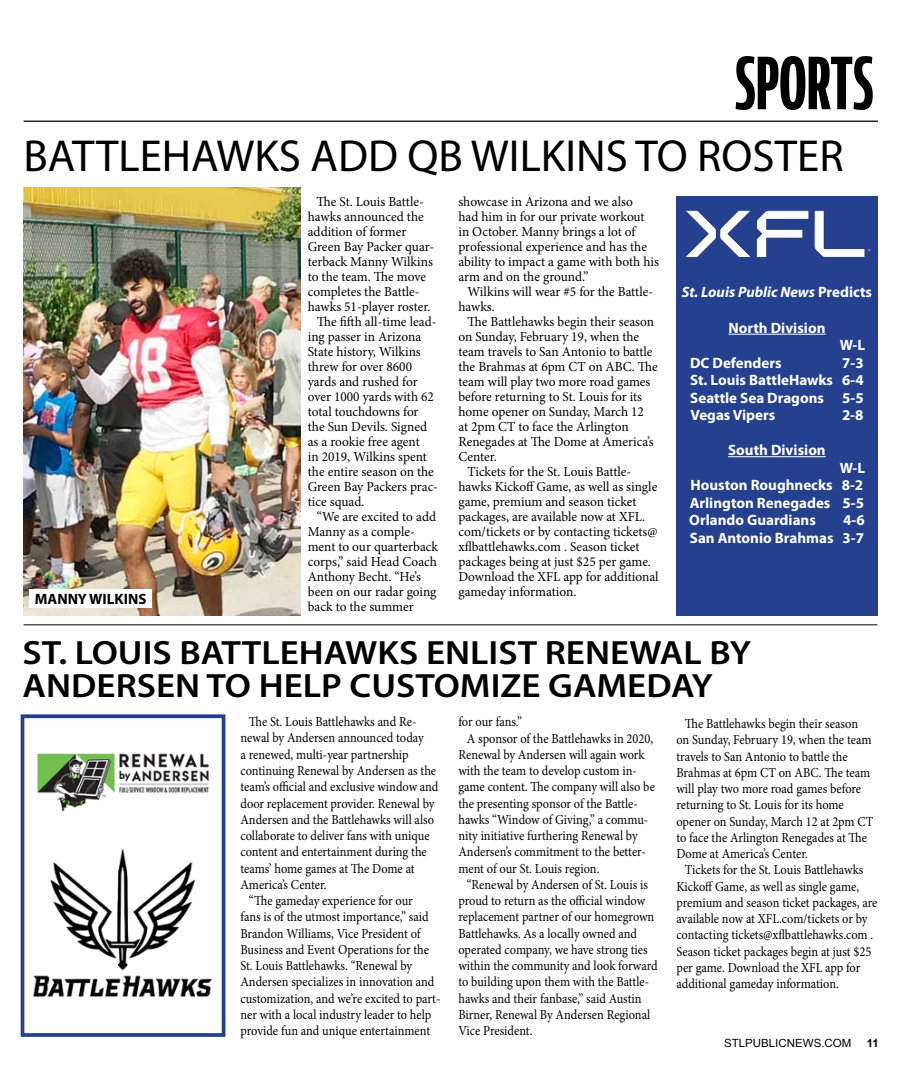
<style>
.page{position:relative;width:900px;height:1080px;background:#fff}
.page>*{position:absolute;margin:0;border:0;box-sizing:border-box;transform-origin:0 0}
.t1{font:500 extra-condensed 75px "Coegit W01";color:#000}
.t2{font:45px "Myriad Pro";color:#000}
.t3{font:600 33.75px/32.5px "Myriad Pro";color:#000;scale:1.1 1}
.t4{font:700 15px/17.5px "Myriad Pro";color:#fff;text-align:justify}
.t5{font:italic 700 15px "Myriad Pro";color:#fff}
.t6{font:700 15px "Myriad Pro";color:#000}
.t7{font:13.75px/16.2px "Minion Pro";color:#000;scale:.9 1}
.t8{font:13.75px/15px "Minion Pro";color:#000}
.t9{font:11.25px "Arial Narrow";color:#000;scale:1.25 1}
.t10{font:700 11.25px "Arial";color:#000}
.s1{font-style:normal}
</style>
<div class="page">
<hr style="left:24px;top:121px;width:854px;height:1px;background:#000">
<img style="left:24px;top:187px;width:277px;height:428px">
<div style="left:676px;top:196px;width:202px;height:419px;background:#25408f"></div>
<hr style="left:728px;top:334px;width:97px;height:1px;background:#fff">
<hr style="left:728px;top:456px;width:98px;height:1px;background:#fff">
<img style="left:685px;top:210px;width:186px;height:47px">
<div style="left:29px;top:589px;width:123px;height:19px;background:#fff"></div>
<hr style="left:24px;top:625px;width:853px;height:1px;background:#000">
<img style="left:33px;top:753px;width:180px;height:245px">
<div style="left:21px;top:714px;width:204px;height:323px;border:4px solid #25408f"></div>
<h1 class="t1" style="left:735px;top:43px;width:140px">SPORTS</h1>
<h2 class="t2" style="left:24px;top:129px;width:821px">BATTLEHAWKS ADD QB WILKINS TO ROSTER</h2>
<p class="t6" style="left:35px;top:590px;width:113px">MANNY WILKINS</p>
<p class="t8" style="left:317px;top:194px;width:109px">The St. Louis Battle-</p>
<p class="t8" style="left:308px;top:209px;width:118px">hawks announced the</p>
<p class="t8" style="left:308px;top:224px;width:100px">addition of former</p>
<p class="t8" style="left:308px;top:239px;width:128px">Green Bay Packer quar-</p>
<p class="t8" style="left:308px;top:254px;width:127px">terback Manny Wilkins</p>
<p class="t8" style="left:308px;top:269px;width:120px">to the team. The move</p>
<p class="t8" style="left:308px;top:284px;width:113px">completes the Battle-</p>
<p class="t8" style="left:308px;top:299px;width:124px">hawks 51-player roster.</p>
<p class="t8" style="left:317px;top:314px;width:121px">The fifth all-time lead-</p>
<p class="t8" style="left:308px;top:329px;width:115px">ing passer in Arizona</p>
<p class="t8" style="left:308px;top:344px;width:115px">State history, Wilkins</p>
<p class="t8" style="left:308px;top:359px;width:106px">threw for over 8600</p>
<p class="t8" style="left:308px;top:374px;width:111px">yards and rushed for</p>
<p class="t8" style="left:308px;top:389px;width:128px">over 1000 yards with 62</p>
<p class="t8" style="left:308px;top:404px;width:112px">total touchdowns for</p>
<p class="t8" style="left:308px;top:419px;width:121px">the Sun Devils. Signed</p>
<p class="t8" style="left:308px;top:434px;width:113px">as a rookie free agent</p>
<p class="t8" style="left:308px;top:449px;width:121px">in 2019, Wilkins spent</p>
<p class="t8" style="left:308px;top:464px;width:128px">the entire season on the</p>
<p class="t8" style="left:308px;top:479px;width:132px">Green Bay Packers prac-</p>
<p class="t8" style="left:308px;top:494px;width:58px">tice squad.</p>
<p class="t8" style="left:317px;top:509px;width:121px">“We are excited to add</p>
<p class="t8" style="left:308px;top:524px;width:109px">Manny as a comple-</p>
<p class="t8" style="left:308px;top:539px;width:132px">ment to our quarterback</p>
<p class="t8" style="left:308px;top:554px;width:131px">corps,” said Head Coach</p>
<p class="t8" style="left:308px;top:569px;width:115px">Anthony Becht. “He’s</p>
<p class="t8" style="left:308px;top:584px;width:130px">been on our radar going</p>
<p class="t8" style="left:308px;top:599px;width:107px">back to the summer</p>
<p class="t8" style="left:458px;top:194px;width:202px">showcase in Arizona and we also<br>had him in for our private workout<br>in October. Manny brings a lot of professional experience and has the ability to impact a game with both his arm and on the ground.”</p>
<p class="t8" style="left:458px;top:284px;width:196px;text-indent:9px">Wilkins will wear #5 for the Battle&shy;hawks.</p>
<p class="t8" style="left:468px;top:314px;width:188px">The Battlehawks begin their season</p>
<p class="t8" style="left:458px;top:329px;width:182px">on Sunday, February 19, when the</p>
<p class="t8" style="left:458px;top:344px;width:196px">team travels to San Antonio to battle</p>
<p class="t8" style="left:458px;top:359px;width:201px">the Brahmas at 6pm CT on ABC. The</p>
<p class="t8" style="left:458px;top:374px;width:194px">team will play two more road games</p>
<p class="t8" style="left:458px;top:389px;width:185px">before returning to St. Louis for its</p>
<p class="t8" style="left:458px;top:404px;width:187px">home opener on Sunday, March 12</p>
<p class="t8" style="left:458px;top:419px;width:172px">at 2pm CT to face the Arlington</p>
<p class="t8" style="left:458px;top:434px;width:197px">Renegades at The Dome at America’s</p>
<p class="t8" style="left:458px;top:449px;width:40px">Center.</p>
<p class="t8" style="left:468px;top:464px;width:165px">Tickets for the St. Louis Battle-</p>
<p class="t8" style="left:458px;top:479px;width:200px">hawks Kickoff Game, as well as single</p>
<p class="t8" style="left:458px;top:494px;width:180px">game, premium and season ticket</p>
<p class="t8" style="left:458px;top:509px;width:188px">packages, are available now at XFL.</p>
<p class="t8" style="left:458px;top:524px;width:201px">com/tickets or by contacting tickets@</p>
<p class="t8" style="left:458px;top:539px;width:183px">xflbattlehawks.com . Season ticket</p>
<p class="t8" style="left:458px;top:554px;width:194px">packages being at just $25 per game.</p>
<p class="t8" style="left:458px;top:569px;width:202px">Download the XFL app for additional</p>
<p class="t8" style="left:458px;top:584px;width:119px">gameday information.</p>
<p class="t5" style="left:682px;top:282px;width:192px">St. Louis Public News <span class="s1">Predicts</span></p>
<p class="t4" style="left:728px;top:318px;width:99px">North Division</p>
<p class="t4" style="left:840px;top:336px;width:27px">W-L</p>
<p class="t4" style="left:690px;top:353px;width:93px">DC Defenders</p>
<p class="t4" style="left:690px;top:353px;width:175px;text-indent:152px">7-3<br>St. Louis BattleHawks 6-4<br>Seattle Sea Dragons 5-5<br>Vegas Vipers</p>
<p class="t4" style="left:842px;top:406px;width:23px">2-8</p>
<p class="t4" style="left:728px;top:441px;width:99px">South Division</p>
<p class="t4" style="left:689px;top:458px;width:177px;text-align:left;text-indent:150px">W-L<br>Houston Roughnecks 8-2<br>Arlington Renegades 5-5<br>Orlando Guardians</p>
<p class="t4" style="left:690px;top:511px;width:176px;text-align:right">4-6<br>San Antonio Brahmas 3-7</p>
<h3 class="t3" style="left:22px;top:636px;width:664px">ST. LOUIS BATTLEHAWKS ENLIST RENEWAL BY<br>ANDERSEN TO HELP CUSTOMIZE GAMEDAY</h3>
<p class="t7" style="left:249px;top:714px;width:188px">The St. Louis Battlehawks and Re-</p>
<p class="t7" style="left:240px;top:730px;width:205px">newal by Andersen announced today</p>
<p class="t7" style="left:240px;top:746px;width:188px">a renewed, multi-year partnership</p>
<p class="t7" style="left:240px;top:763px;width:219px">continuing Renewal by Andersen as the</p>
<p class="t7" style="left:240px;top:779px;width:222px">team’s official and exclusive window and</p>
<p class="t7" style="left:240px;top:795px;width:217px">door replacement provider. Renewal by</p>
<p class="t7" style="left:240px;top:811px;width:217px">Andersen and the Battlehawks will also</p>
<p class="t7" style="left:240px;top:828px;width:212px">collaborate to deliver fans with unique</p>
<p class="t7" style="left:240px;top:844px;width:209px">content and entertainment during the</p>
<p class="t7" style="left:240px;top:860px;width:195px">teams’ home games at The Dome at</p>
<p class="t7" style="left:240px;top:876px;width:97px">America’s Center.</p>
<p class="t7" style="left:249px;top:893px;width:184px">“The gameday experience for our</p>
<p class="t7" style="left:240px;top:909px;width:211px">fans is of the utmost importance,” said</p>
<p class="t7" style="left:240px;top:925px;width:202px">Brandon Williams, Vice President of</p>
<p class="t7" style="left:240px;top:941px;width:211px">Business and Event Operations for the</p>
<p class="t7" style="left:240px;top:958px;width:192px">St. Louis Battlehawks. “Renewal by</p>
<p class="t7" style="left:240px;top:974px;width:217px">Andersen specializes in innovation and</p>
<p class="t7" style="left:240px;top:990px;width:224px">customization, and we’re excited to part-</p>
<p class="t7" style="left:240px;top:1006px;width:213px">ner with a local industry leader to help</p>
<p class="t7" style="left:240px;top:1023px;width:212px">provide fun and unique entertainment</p>
<p class="t7" style="left:458px;top:714px;width:72px">for our fans.”</p>
<p class="t7" style="left:467px;top:730px;width:209px">A sponsor of the Battlehawks in 2020,</p>
<p class="t7" style="left:458px;top:746px;width:208px">Renewal by Andersen will again work</p>
<p class="t7" style="left:458px;top:763px;width:200px">with the team to develop custom in-</p>
<p class="t7" style="left:458px;top:779px;width:220px">game content. The company will also be</p>
<p class="t7" style="left:458px;top:795px;width:201px">the presenting sponsor of the Battle-</p>
<p class="t7" style="left:458px;top:811px;width:212px">hawks “Window of Giving,” a commu-</p>
<p class="t7" style="left:458px;top:828px;width:201px">nity initiative furthering Renewal by</p>
<p class="t7" style="left:458px;top:844px;width:210px">Andersen’s commitment to the better-</p>
<p class="t7" style="left:458px;top:860px;width:158px">ment of our St. Louis region.</p>
<p class="t7" style="left:467px;top:876px;width:203px">“Renewal by Andersen of St. Louis is</p>
<p class="t7" style="left:458px;top:893px;width:209px">proud to return as the official window</p>
<p class="t7" style="left:458px;top:909px;width:219px">replacement partner of our homegrown</p>
<p class="t7" style="left:458px;top:925px;width:200px">Battlehawks. As a locally owned and</p>
<p class="t7" style="left:458px;top:941px;width:212px">operated company, we have strong ties</p>
<p class="t7" style="left:458px;top:958px;width:223px">within the community and look forward</p>
<p class="t7" style="left:458px;top:974px;width:214px">to building upon them with the Battle-</p>
<p class="t7" style="left:458px;top:990px;width:205px">hawks and their fanbase,” said Austin</p>
<p class="t7" style="left:458px;top:1006px;width:215px">Birner, Renewal By Andersen Regional</p>
<p class="t7" style="left:458px;top:1023px;width:84px">Vice President.</p>
<p class="t7" style="left:676px;top:716px;width:220px;text-indent:8px">The Battlehawks begin their season on Sunday, February 19, when the team travels to San Antonio to battle the Brahmas at 6pm CT on ABC. The team will play two more road games before returning to St. Louis for its home opener on Sunday, March 12 at 2pm CT to face the Arlington Renegades at The Dome at America’s Center.</p>
<p class="t7" style="left:676px;top:862px;width:225px;text-indent:8px">Tickets for the St. Louis Battlehawks Kickoff Game, as well as single game, premium and season ticket packages, are available now at XFL.com/tickets or by contacting tickets@xflbattlehawks.com .<br>Season ticket packages begin at just $25 per game. Download the XFL app for additional gameday information.</p>
<p class="t9" style="left:724px;top:1035px;width:104px">STLPUBLICNEWS.COM</p>
<p class="t10" style="left:867px;top:1035px;width:13px">11</p>
</div>
